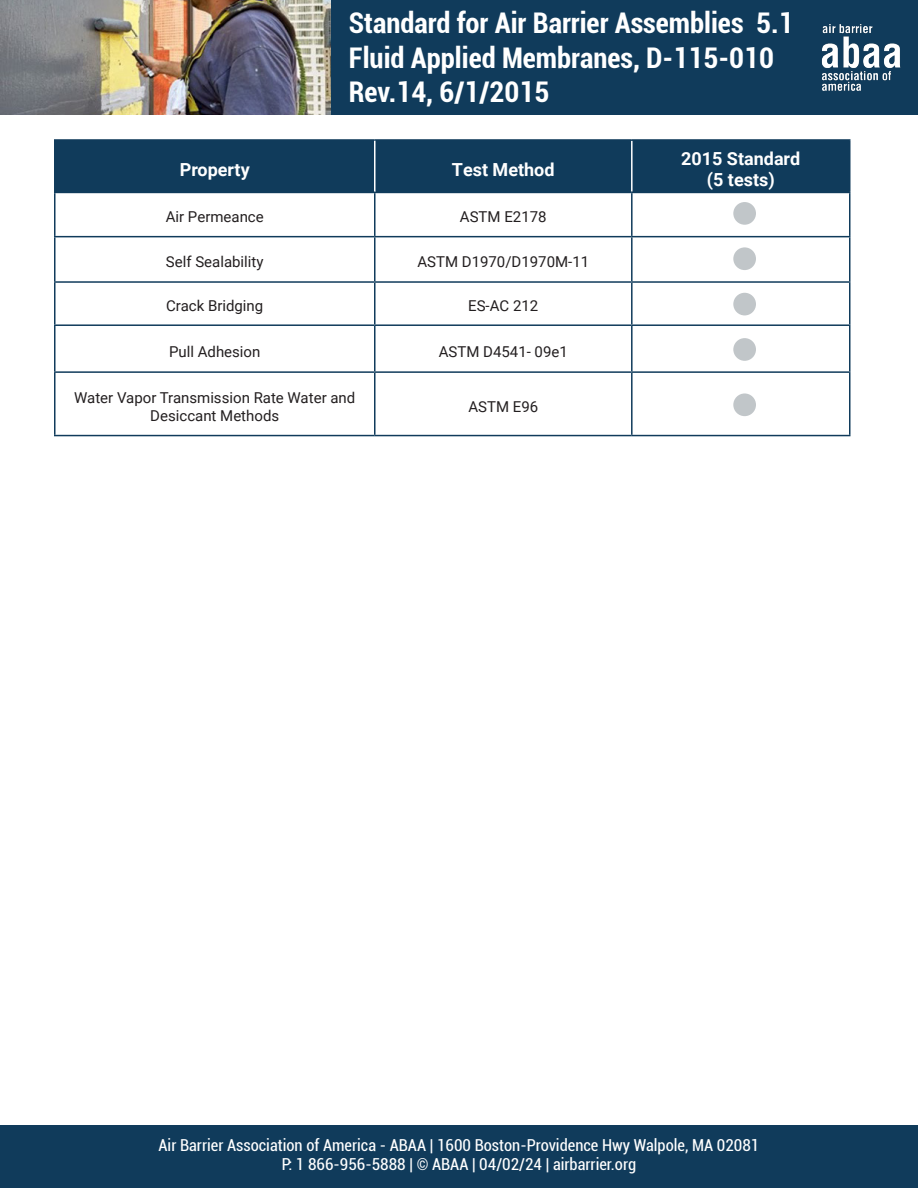
<style>
.page{position:relative;width:918px;height:1188px;background:#fff}
.page>*{position:absolute;margin:0;border:0;box-sizing:border-box;transform-origin:0 0}
.t1{font:700 condensed 28.5px/34.2px "Roboto";color:#fff}
.t2{font:700 18px "Roboto";color:#fff}
.t3{font:condensed 16.5px "Roboto";color:#fff}
.t4{font:15px/18px "Roboto";color:#231f20;text-align:center}
</style>
<div class="page">
<div style="left:55px;top:140px;width:320px;height:52px;background:#103b5b"></div>
<div style="left:376px;top:141px;width:473px;height:51px;background:#103b5b"></div>
<hr style="left:54px;top:193px;width:2px;height:43px;background:#103b5b">
<hr style="left:374px;top:193px;width:2px;height:43px;background:#103b5b">
<hr style="left:631px;top:193px;width:2px;height:43px;background:#103b5b">
<hr style="left:849px;top:193px;width:1px;height:43px;background:#103b5b">
<hr style="left:54px;top:236px;width:321px;height:1px;background:#103b5b">
<hr style="left:54px;top:237px;width:2px;height:44px;background:#103b5b">
<hr style="left:375px;top:236px;width:257px;height:1px;background:#103b5b">
<hr style="left:374px;top:237px;width:2px;height:44px;background:#103b5b">
<hr style="left:632px;top:236px;width:219px;height:1px;background:#103b5b">
<hr style="left:631px;top:237px;width:2px;height:44px;background:#103b5b">
<hr style="left:849px;top:237px;width:1px;height:44px;background:#103b5b">
<hr style="left:54px;top:281px;width:321px;height:2px;background:#103b5b">
<hr style="left:54px;top:283px;width:2px;height:41px;background:#103b5b">
<hr style="left:375px;top:281px;width:257px;height:2px;background:#103b5b">
<hr style="left:374px;top:283px;width:2px;height:41px;background:#103b5b">
<hr style="left:632px;top:281px;width:219px;height:2px;background:#103b5b">
<hr style="left:631px;top:283px;width:2px;height:41px;background:#103b5b">
<hr style="left:849px;top:283px;width:1px;height:41px;background:#103b5b">
<hr style="left:54px;top:324px;width:321px;height:2px;background:#103b5b">
<hr style="left:54px;top:326px;width:2px;height:45px;background:#103b5b">
<hr style="left:375px;top:324px;width:257px;height:2px;background:#103b5b">
<hr style="left:374px;top:326px;width:2px;height:45px;background:#103b5b">
<hr style="left:632px;top:324px;width:219px;height:2px;background:#103b5b">
<hr style="left:631px;top:326px;width:2px;height:45px;background:#103b5b">
<hr style="left:849px;top:326px;width:1px;height:45px;background:#103b5b">
<hr style="left:54px;top:371px;width:321px;height:2px;background:#103b5b">
<hr style="left:54px;top:373px;width:2px;height:62px;background:#103b5b">
<hr style="left:375px;top:371px;width:257px;height:2px;background:#103b5b">
<hr style="left:374px;top:373px;width:2px;height:62px;background:#103b5b">
<hr style="left:632px;top:371px;width:219px;height:2px;background:#103b5b">
<hr style="left:631px;top:373px;width:2px;height:62px;background:#103b5b">
<hr style="left:849px;top:373px;width:1px;height:62px;background:#103b5b">
<hr style="left:54px;top:435px;width:321px;height:1px;background:#103b5b">
<hr style="left:375px;top:435px;width:257px;height:1px;background:#103b5b">
<hr style="left:632px;top:435px;width:219px;height:1px;background:#103b5b">
<hr style="left:631px;top:141px;width:2px;height:51px;background:#fff">
<hr style="left:375px;top:139px;width:257px;height:2px;background:#103b5b">
<hr style="left:632px;top:139px;width:219px;height:2px;background:#103b5b">
<hr style="left:849px;top:141px;width:1px;height:51px;background:#103b5b">
<hr style="left:375px;top:192px;width:257px;height:1px;background:#103b5b">
<hr style="left:632px;top:192px;width:219px;height:1px;background:#103b5b">
<hr style="left:54px;top:141px;width:2px;height:51px;background:#103b5b">
<hr style="left:54px;top:139px;width:321px;height:2px;background:#103b5b">
<hr style="left:374px;top:141px;width:2px;height:51px;background:#fff">
<hr style="left:54px;top:192px;width:321px;height:1px;background:#103b5b">
<div style="left:0;top:0;width:918px;height:114px;background:#103b5b"></div>
<div style="left:0;top:1125px;width:918px;height:63px;background:#103b5b"></div>
<img style="left:821px;top:24px;width:80px;height:67px">
<div style="left:733px;top:202px;width:23px;height:23px;background:#c1c6c9;border-radius:50%"></div>
<div style="left:733px;top:247px;width:23px;height:23px;background:#c1c6c9;border-radius:50%"></div>
<div style="left:733px;top:293px;width:23px;height:22px;background:#c1c6c9;border-radius:50%"></div>
<div style="left:733px;top:338px;width:23px;height:23px;background:#c1c6c9;border-radius:50%"></div>
<div style="left:733px;top:393px;width:23px;height:23px;background:#c1c6c9;border-radius:50%"></div>
<img style="left:0;top:0;width:330px;height:114px">
<p class="t1" style="left:349px;top:5px;width:446px">Standard for Air Barrier Assemblies 5.1<br>Fluid Applied Membranes, D-115-010<br>Rev.14, 6/1/2015</p>
<p class="t2" style="left:180px;top:157px;width:72px">Property</p>
<p class="t2" style="left:452px;top:157px;width:104px">Test Method</p>
<p class="t4" style="left:166px;top:208px;width:100px">Air Permeance</p>
<p class="t4" style="left:460px;top:208px;width:88px">ASTM E2178</p>
<p class="t4" style="left:166px;top:252px;width:99px">Self Sealability</p>
<p class="t4" style="left:417px;top:252px;width:173px">ASTM D1970/D1970M-11</p>
<p class="t4" style="left:166px;top:297px;width:99px">Crack Bridging</p>
<p class="t4" style="left:468px;top:297px;width:72px">ES-AC 212</p>
<p class="t4" style="left:169px;top:342px;width:93px">Pull Adhesion</p>
<p class="t4" style="left:439px;top:342px;width:131px">ASTM D4541- 09e1</p>
<p class="t4" style="left:74px;top:388px;width:283px">Water Vapor Transmission Rate Water and<br>Desiccant Methods</p>
<p class="t4" style="left:468px;top:397px;width:71px">ASTM E96</p>
<p class="t2" style="left:681px;top:146px;width:121px">2015 Standard</p>
<p class="t2" style="left:707px;top:167px;width:69px">(5 tests)</p>
<p class="t3" style="left:159px;top:1134px;width:602px">Air Barrier Association of America - ABAA | 1600 Boston-Providence Hwy Walpole, MA 02081</p>
<p class="t3" style="left:282px;top:1153px;width:356px">P: 1 866-956-5888 | © ABAA | 04/02/24 | airbarrier.org</p>
</div>
